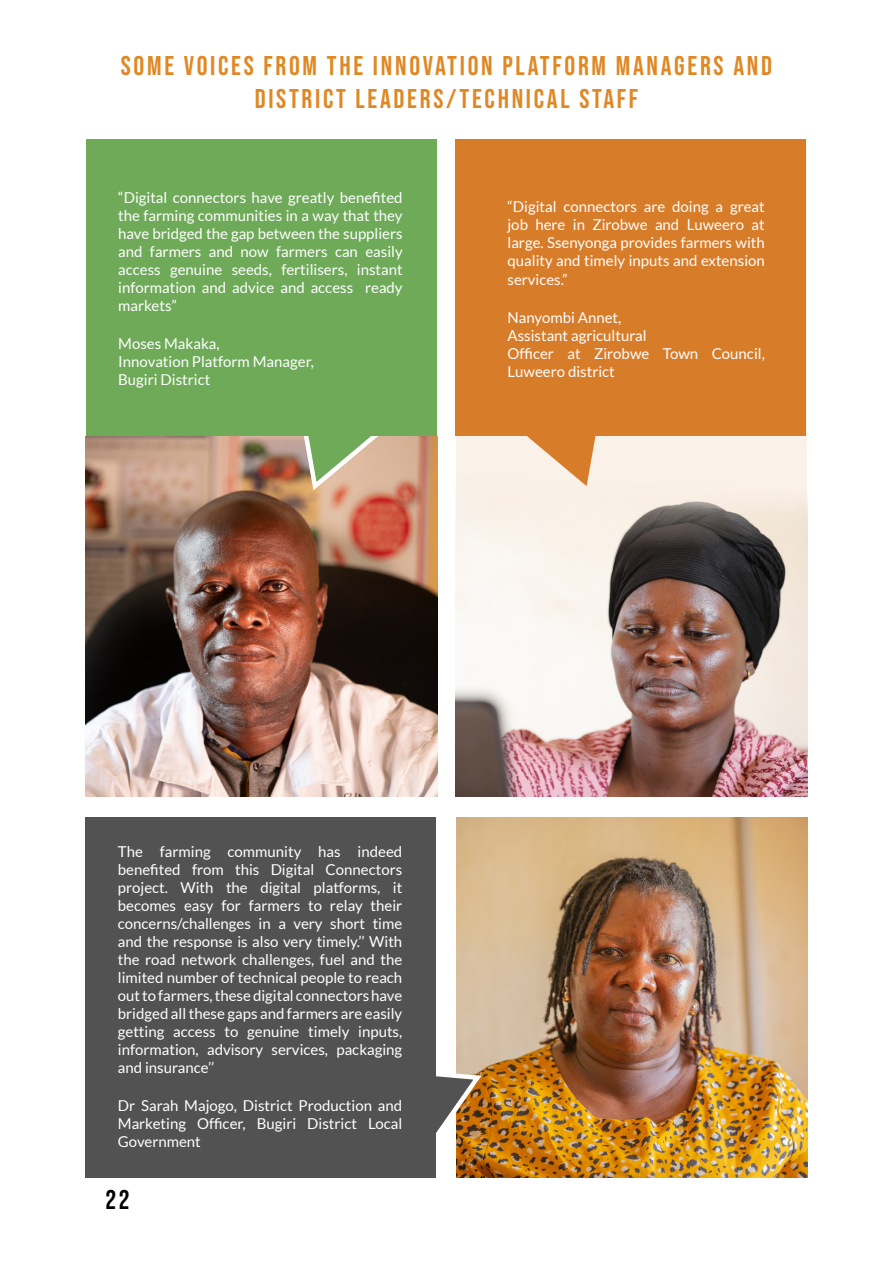
<style>
.page{position:relative;width:893px;height:1263px;background:#fff}
.page>*{position:absolute;margin:0;border:0;box-sizing:border-box;transform-origin:0 0}
.TITLES_SMALL{font:27px/32.4px "Bebas Neue";letter-spacing:.1em;color:#df8825;text-align:center}
.t1{font:27px "Bebas Neue";color:#000001}
.MAIN_PARAGRAPH_STYLE{font:15px/18px "Lato";color:#fff;text-align:justify}
.MAIN_PARAGRAPH_STYLE-2{font:13.5px "Lato";color:#fff}
</style>
<div class="page">
<img style="left:457px;top:817px;width:351px;height:361px">
<img style="left:86px;top:436px;width:351px;height:361px">
<div style="left:456px;top:139px;width:351px;height:582px;background:#faf1e8"></div>
<img style="left:455px;top:499px;width:353px;height:298px">
<svg style="left:287px;top:436px;width:135px;height:56px;background:#c1ae8b"></svg>
<svg style="left:527px;top:436px;width:69px;height:50px"></svg>
<img style="left:436px;top:1061px;width:50px;height:117px">
<div style="left:86px;top:139px;width:351px;height:297px;background:#6eaa58"></div>
<div style="left:455px;top:139px;width:351px;height:297px;background:#d77c29"></div>
<div style="left:85px;top:817px;width:351px;height:361px;background:#535252"></div>
<p class="TITLES_SMALL" style="left:121px;top:50px;width:653px">SOME VOICES FROM THE INNOVATION PLATFORM MANAGERS AND<br>DISTRICT LEADERS/TECHNICAL STAFF</p>
<p class="MAIN_PARAGRAPH_STYLE" style="left:118px;top:188px;width:286px">“Digital connectors have greatly benefited the farming communities in a way that they have bridged the gap between the suppliers and farmers and now farmers can easily access genuine seeds, fertilisers, instant information and advice and access ready markets”</p>
<p class="MAIN_PARAGRAPH_STYLE" style="left:118px;top:335px;width:103px">Moses Makaka,</p>
<p class="MAIN_PARAGRAPH_STYLE" style="left:118px;top:353px;width:197px">Innovation Platform Manager,</p>
<p class="MAIN_PARAGRAPH_STYLE" style="left:118px;top:371px;width:94px">Bugiri District</p>
<p class="MAIN_PARAGRAPH_STYLE-2" style="left:169px;top:197px;width:46px">“Digital</p>
<p class="MAIN_PARAGRAPH_STYLE-2" style="left:236px;top:197px;width:68px">connectors</p>
<p class="MAIN_PARAGRAPH_STYLE-2" style="left:324px;top:197px;width:29px">have</p>
<p class="MAIN_PARAGRAPH_STYLE-2" style="left:159px;top:213px;width:206px">greatly benefited the farming</p>
<p class="MAIN_PARAGRAPH_STYLE-2" style="left:147px;top:229px;width:228px">communities in a way that they have</p>
<p class="MAIN_PARAGRAPH_STYLE-2" style="left:139px;top:245px;width:244px">bridged the gap between the suppliers</p>
<p class="MAIN_PARAGRAPH_STYLE-2" style="left:133px;top:261px;width:257px">and farmers and now farmers can easily</p>
<p class="MAIN_PARAGRAPH_STYLE-2" style="left:129px;top:278px;width:264px">access genuine seeds, fertilisers, instant</p>
<p class="MAIN_PARAGRAPH_STYLE-2" style="left:154px;top:360px;width:178px">Innovation Platform Manager,</p>
<p class="MAIN_PARAGRAPH_STYLE" style="left:507px;top:198px;width:259px">“Digital connectors are doing a great job here in Zirobwe and Luweero at large. Ssenyonga provides farmers with quality and timely inputs and extension services.”</p>
<p class="MAIN_PARAGRAPH_STYLE" style="left:507px;top:308px;width:115px">Nanyombi Annet,</p>
<p class="MAIN_PARAGRAPH_STYLE" style="left:507px;top:326px;width:141px">Assistant agricultural</p>
<p class="MAIN_PARAGRAPH_STYLE" style="left:507px;top:344px;width:259px">Officer at Zirobwe Town Council,<br>Luweero district</p>
<p class="MAIN_PARAGRAPH_STYLE" style="left:118px;top:842px;width:286px">The farming community has indeed benefited from this Digital Connectors project. With the digital platforms, it becomes easy for farmers to relay their concerns/challenges in a very short time and the response is also very timely.’’ With the road network challenges, fuel and the limited number of technical people to reach out to farmers, these digital connectors have bridged all these gaps and farmers are easily getting access to genuine timely inputs, information, advisory services, packaging and insurance’’</p>
<p class="MAIN_PARAGRAPH_STYLE" style="left:118px;top:1096px;width:286px">Dr Sarah Majogo, District Production and Marketing Officer, Bugiri District Local Government</p>
<h1 class="t1" style="left:105px;top:1184px;width:26px">22</h1>
</div>
